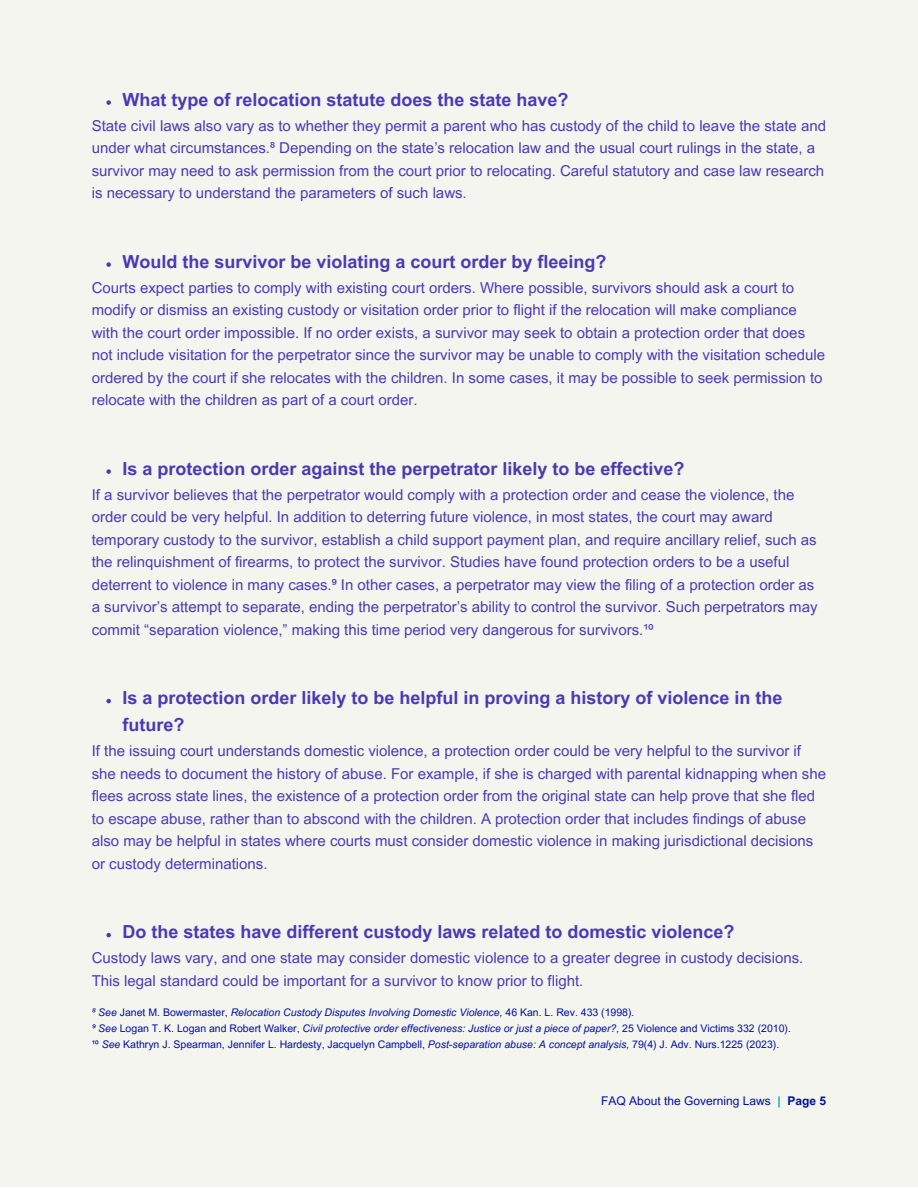
<style>
.page{position:relative;width:918px;height:1188px;background:#fff}
.page>*{position:absolute;margin:0;border:0;box-sizing:border-box;transform-origin:0 0}
.t1{font:700 18px/27px "Arial MT Pro";color:#4b39b5}
.t2{font:15px/22.5px "Arial MT Pro";color:#4b39b5}
.t3{font:12px "Arial MT Pro";color:#000f9f}
.t4{font:10.5px/15.8px "Arial MT Pro";color:#000f9f}
.s1{font-style:italic}
.s2{font-weight:700;color:#00a5b5}
.s3{font-weight:700}
</style>
<div class="page">
<div style="left:0;top:0;width:918px;height:1187px;background:#f5f5ef"></div>
<svg style="left:106px;top:100px;width:5px;height:5px"></svg>
<svg style="left:106px;top:262px;width:5px;height:5px"></svg>
<svg style="left:106px;top:469px;width:5px;height:5px"></svg>
<svg style="left:106px;top:699px;width:5px;height:4px"></svg>
<svg style="left:106px;top:933px;width:5px;height:4px"></svg>
<p class="t1" style="left:122px;top:87px;width:448px">What type of relocation statute does the state have?</p>
<p class="t2" style="left:92px;top:115px;width:736px">State civil laws also vary as to whether they permit a parent who has custody of the child to leave the state and under what circumstances.⁸ Depending on the state’s relocation law and the usual court rulings in the state, a survivor may need to ask permission from the court prior to relocating. Careful statutory and case law research is necessary to understand the parameters of such laws.</p>
<p class="t1" style="left:122px;top:249px;width:486px">Would the survivor be violating a court order by fleeing?</p>
<p class="t2" style="left:92px;top:277px;width:735px">Courts expect parties to comply with existing court orders. Where possible, survivors should ask a court to modify or dismiss an existing custody or visitation order prior to flight if the relocation will make compliance with the court order impossible. If no order exists, a survivor may seek to obtain a protection order that does not include visitation for the perpetrator since the survivor may be unable to comply with the visitation schedule ordered by the court if she relocates with the children. In some cases, it may be possible to seek permission to relocate with the children as part of a court order.</p>
<p class="t1" style="left:122px;top:456px;width:564px">Is a protection order against the perpetrator likely to be effective?</p>
<p class="t2" style="left:92px;top:484px;width:727px">If a survivor believes that the perpetrator would comply with a protection order and cease the violence, the order could be very helpful. In addition to deterring future violence, in most states, the court may award temporary custody to the survivor, establish a child support payment plan, and require ancillary relief, such as the relinquishment of firearms, to protect the survivor. Studies have found protection orders to be a useful deterrent to violence in many cases.⁹ In other cases, a perpetrator may view the filing of a protection order as a survivor’s attempt to separate, ending the perpetrator’s ability to control the survivor. Such perpetrators may commit “separation violence,” making this time period very dangerous for survivors.¹⁰</p>
<p class="t1" style="left:122px;top:685px;width:662px">Is a protection order likely to be helpful in proving a history of violence in the future?</p>
<p class="t2" style="left:92px;top:740px;width:736px">If the issuing court understands domestic violence, a protection order could be very helpful to the survivor if she needs to document the history of abuse. For example, if she is charged with parental kidnapping when she flees across state lines, the existence of a protection order from the original state can help prove that she fled to escape abuse, rather than to abscond with the children. A protection order that includes findings of abuse also may be helpful in states where courts must consider domestic violence in making jurisdictional decisions or custody determinations.</p>
<p class="t1" style="left:122px;top:919px;width:614px">Do the states have different custody laws related to domestic violence?</p>
<p class="t2" style="left:92px;top:947px;width:713px">Custody laws vary, and one state may consider domestic violence to a greater degree in custody decisions.<br>This legal standard could be important for a survivor to know prior to flight.</p>
<p class="t4" style="left:92px;top:1005px;width:701px"><span class="s1">⁸ See</span> Janet M. Bowermaster, <span class="s1">Relocation Custody Disputes Involving Domestic Violence,</span> 46 Kan. L. Rev. 433 (1998).<br><span class="s1">⁹ See</span> Logan T. K. Logan and Robert Walker, <span class="s1">Civil protective order effectiveness: Justice or just a piece of paper?,</span> 25 Violence and Victims 332 (2010).<br>¹⁰ <span class="s1">See</span> Kathryn J. Spearman, Jennifer L. Hardesty, Jacquelyn Campbell, <span class="s1">Post-separation abuse: A concept analysis,</span> 79(4) J. Adv. Nurs.1225 (2023).</p>
<p class="t3" style="left:601px;top:1094px;width:226px">FAQ About the Governing Laws <span class="s2">|</span> <span class="s3">Page 5</span></p>
</div>
